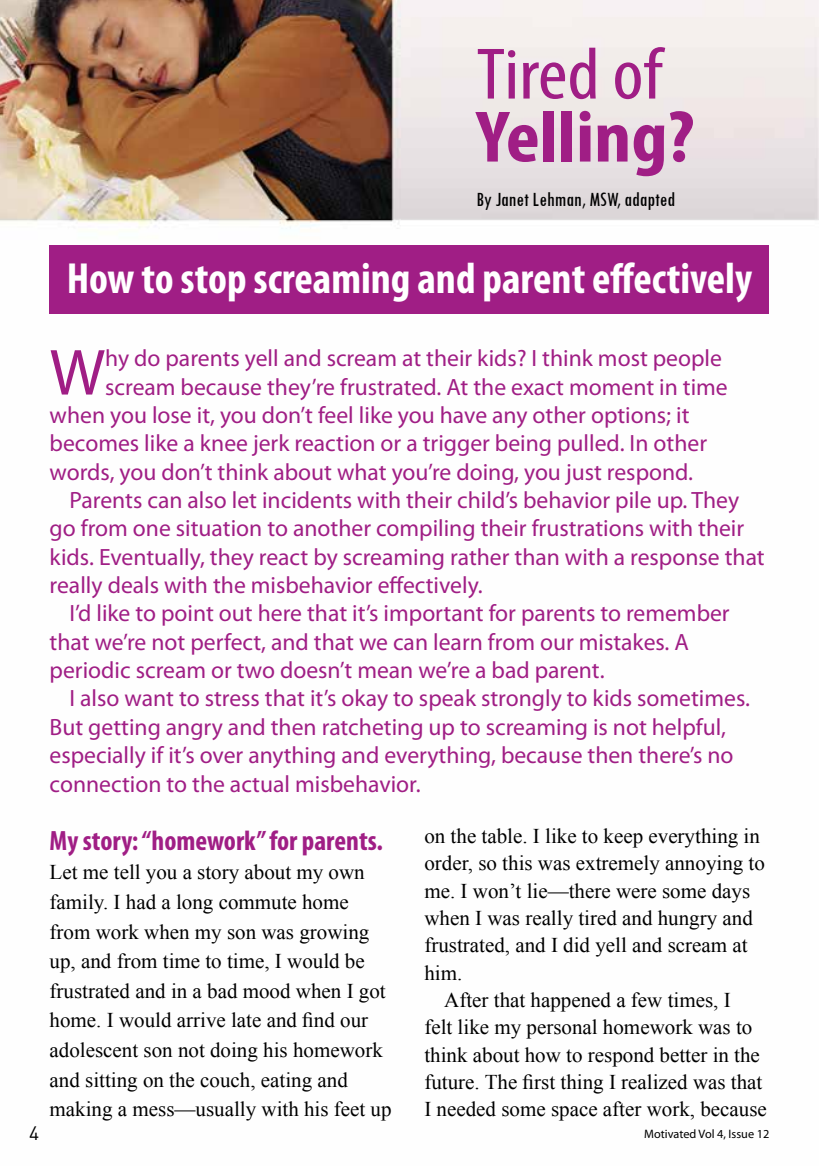
<style>
.page{position:relative;width:819px;height:1166px;background:#fff}
.page>*{position:absolute;margin:0;border:0;box-sizing:border-box;transform-origin:0 0}
.t1{font:700 condensed 73.5px "Myriad Pro";color:#a01e85;scale:1.1 1}
.t2{font:condensed 73.5px "Myriad Pro";color:#a01e85;scale:1.1 1}
.t3{font:65.62px "Myriad Pro";color:#a01e85}
.t4{font:700 condensed 43.75px "Myriad Pro";color:#fff}
.t5{font:700 condensed 28px "Myriad Pro";color:#a01e85}
.t6{font:23.62px "Myriad Pro";color:#a01e85}
.t7{font:21px/29.6px "Times New Roman";color:#000}
.t8{font:condensed 21px "Tw Cen";color:#000}
.t9{font:19.25px "DIN Pro";color:#000}
.t10{font:12.25px "Myriad Pro";color:#000}
</style>
<div class="page">
<img style="left:0;top:0;width:819px;height:314px">
<div style="left:50px;top:245px;width:719px;height:69px;background:#a01e85"></div>
<h1 class="t2" style="left:476px;top:30px;width:170px">Tired of</h1>
<h1 class="t1" style="left:476px;top:91px;width:200px">Yelling?</h1>
<p class="t8" style="left:476px;top:187px;width:200px">By Janet Lehman, MSW, adapted</p>
<h3 class="t4" style="left:67px;top:251px;width:687px">How to stop screaming and parent effectively</h3>
<h2 class="t3" style="left:50px;top:332px;width:57px">W</h2>
<p class="t6" style="left:105px;top:344px;width:618px">hy do parents yell and scream at their kids? I think most people</p>
<p class="t6" style="left:105px;top:372px;width:624px">scream because they’re frustrated. At the exact moment in time</p>
<p class="t6" style="left:50px;top:400px;width:641px">when you lose it, you don’t feel like you have any other options; it</p>
<p class="t6" style="left:50px;top:429px;width:659px">becomes like a knee jerk reaction or a trigger being pulled. In other</p>
<p class="t6" style="left:50px;top:457px;width:645px">words, you don’t think about what you’re doing, you just respond.</p>
<p class="t6" style="left:69px;top:485px;width:671px">Parents can also let incidents with their child’s behavior pile up. They</p>
<p class="t6" style="left:50px;top:514px;width:696px">go from one situation to another compiling their frustrations with their</p>
<p class="t6" style="left:50px;top:542px;width:716px">kids. Eventually, they react by screaming rather than with a response that</p>
<p class="t6" style="left:50px;top:570px;width:434px">really deals with the misbehavior effectively.</p>
<p class="t6" style="left:69px;top:599px;width:661px">I’d like to point out here that it’s important for parents to remember</p>
<p class="t6" style="left:50px;top:627px;width:641px">that we’re not perfect, and that we can learn from our mistakes. A</p>
<p class="t6" style="left:50px;top:655px;width:556px">periodic scream or two doesn’t mean we’re a bad parent.</p>
<p class="t6" style="left:69px;top:684px;width:682px">I also want to stress that it’s okay to speak strongly to kids sometimes.</p>
<p class="t6" style="left:50px;top:712px;width:677px">But getting angry and then ratcheting up to screaming is not helpful,</p>
<p class="t6" style="left:50px;top:741px;width:685px">especially if it’s over anything and everything, because then there’s no</p>
<p class="t6" style="left:50px;top:769px;width:372px">connection to the actual misbehavior.</p>
<p class="t5" style="left:50px;top:823px;width:335px">My story: “homework” for parents.</p>
<p class="t7" style="left:50px;top:857px;width:343px">Let me tell you a story about my own family. I had a long commute home from work when my son was growing up, and from time to time, I would be frustrated and in a bad mood when I got home. I would arrive late and find our adolescent son not doing his homework and sitting on the couch, eating and making a mess—usually with his feet up</p>
<p class="t7" style="left:424px;top:821px;width:337px">on the table. I like to keep everything in</p>
<p class="t7" style="left:424px;top:848px;width:342px">order, so this was extremely annoying to</p>
<p class="t7" style="left:424px;top:875px;width:327px">me. I won’t lie—there were some days</p>
<p class="t7" style="left:424px;top:903px;width:330px">when I was really tired and hungry and</p>
<p class="t7" style="left:424px;top:930px;width:325px">frustrated, and I did yell and scream at</p>
<p class="t7" style="left:424px;top:957px;width:39px">him.</p>
<p class="t7" style="left:444px;top:985px;width:288px">After that happened a few times, I</p>
<p class="t7" style="left:424px;top:1012px;width:329px">felt like my personal homework was to</p>
<p class="t7" style="left:424px;top:1039px;width:337px">think about how to respond better in the</p>
<p class="t7" style="left:424px;top:1067px;width:339px">future. The first thing I realized was that</p>
<p class="t7" style="left:424px;top:1094px;width:344px">I needed some space after work, because</p>
<p class="t9" style="left:29px;top:1119px;width:12px">4</p>
<p class="t10" style="left:644px;top:1126px;width:127px">Motivated Vol 4, Issue 12</p>
</div>
